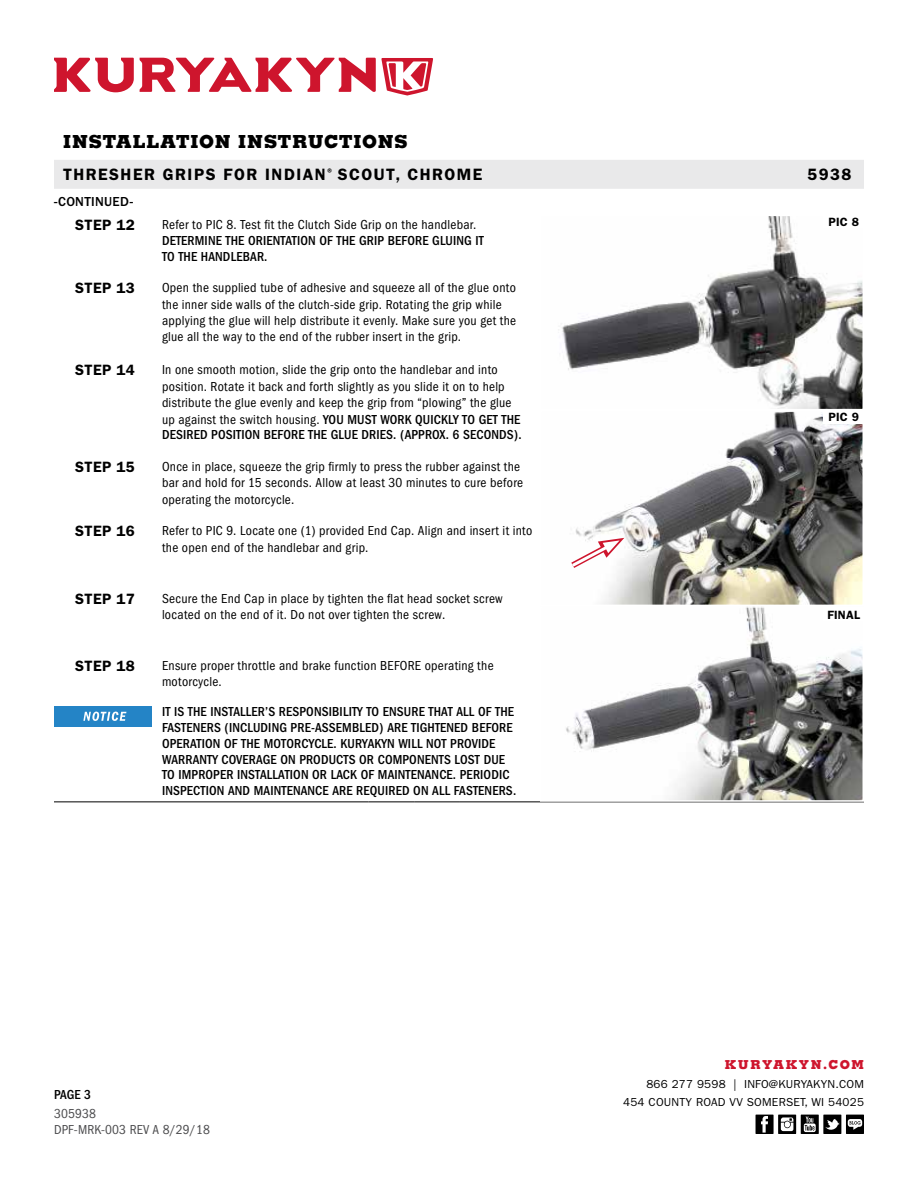
<style>
.page{position:relative;width:918px;height:1188px;background:#fff}
.page>*{position:absolute;margin:0;border:0;box-sizing:border-box;transform-origin:0 0}
.t1{font:800 18px "Memphis";letter-spacing:.04em;color:#000}
.t2{font:600 16.5px "Franklin Gothic";letter-spacing:.09em;color:#000}
.t3{font:600 15px "Franklin Gothic";letter-spacing:.02em;color:#000}
.t4{font:condensed 13.5px/16.5px "Franklin Gothic";letter-spacing:.02em;color:#000}
.t5{font:500 condensed 13.5px/15.8px "Franklin Gothic";letter-spacing:.01em;color:#000}
.t6{font:condensed 13.5px/15.8px "Franklin Gothic";letter-spacing:.01em;color:#4d4d4f}
.t7{font:500 13.5px "Franklin Gothic";letter-spacing:.025em;color:#000}
.t8{font:800 12.3px "Memphis";letter-spacing:.12em;color:#ce152d}
.t9{font:600 12px "Franklin Gothic";letter-spacing:.02em;color:#000}
.t10{font:11.7px/18px "Franklin Gothic";letter-spacing:.02em;color:#000;text-align:right}
.s1{font-weight:500}
</style>
<div class="page">
<svg style="left:54px;top:58px;width:379px;height:38px"></svg>
<div style="left:54px;top:160px;width:810px;height:29px;background:#e9e9ea"></div>
<div style="left:846px;top:1115px;width:18px;height:19px;background:#000"></div>
<svg style="left:848px;top:1119px;width:14px;height:11px"></svg>
<svg style="left:778px;top:1115px;width:18px;height:19px"></svg>
<svg style="left:781px;top:1117px;width:12px;height:14px"></svg>
<div style="left:756px;top:1115px;width:18px;height:19px;background:#000"></div>
<svg style="left:761px;top:1116px;width:7px;height:17px"></svg>
<svg style="left:801px;top:1115px;width:18px;height:19px"></svg>
<svg style="left:804px;top:1117px;width:12px;height:15px"></svg>
<div style="left:823px;top:1115px;width:18px;height:19px;background:#000"></div>
<svg style="left:825px;top:1119px;width:15px;height:11px"></svg>
<hr style="left:54px;top:802px;width:54px;height:1px;background:#000">
<hr style="left:108px;top:802px;width:54px;height:1px;background:#000">
<hr style="left:162px;top:802px;width:206px;height:1px;background:#000">
<hr style="left:368px;top:802px;width:46px;height:1px;background:#000">
<hr style="left:414px;top:802px;width:46px;height:1px;background:#000">
<hr style="left:460px;top:802px;width:80px;height:1px;background:#000">
<hr style="left:540px;top:802px;width:324px;height:1px;background:#000">
<img style="left:558px;top:218px;width:303px;height:385px">
<div style="left:540px;top:215px;width:324px;height:195px;border:2px solid #fff"></div>
<div style="left:540px;top:410px;width:324px;height:196px;border:2px solid #fff"></div>
<img style="left:566px;top:609px;width:295px;height:190px">
<div style="left:540px;top:606px;width:324px;height:196px;border:2px solid #fff"></div>
<div style="left:54px;top:706px;width:97px;height:20px;background:#2484c6"></div>
<svg style="left:83px;top:712px;width:43px;height:9px"></svg>
<svg style="left:565px;top:537px;width:59px;height:36px"></svg>
<div style="left:824px;top:215px;width:40px;height:13px;background:#fff"></div>
<div style="left:824px;top:410px;width:40px;height:13px;background:#fff"></div>
<div style="left:824px;top:608px;width:40px;height:13px;background:#fff"></div>
<h1 class="t1" style="left:63px;top:130px;width:346px">INSTALLATION INSTRUCTIONS</h1>
<p class="t2" style="left:63px;top:165px;width:421px">THRESHER GRIPS FOR INDIAN<sup>®</sup> SCOUT, CHROME</p>
<p class="t2" style="left:807px;top:165px;width:46px">5938</p>
<p class="t7" style="left:54px;top:194px;width:81px">-CONTINUED-</p>
<p class="t3" style="left:75px;top:216px;width:61px">STEP 12</p>
<p class="t4" style="left:162px;top:216px;width:316px">Refer to PIC 8. Test fit the Clutch Side Grip on the handlebar.</p>
<p class="t5" style="left:162px;top:233px;width:323px">DETERMINE THE ORIENTATION OF THE GRIP BEFORE GLUING IT<br>TO THE HANDLEBAR.</p>
<p class="t3" style="left:75px;top:279px;width:61px">STEP 13</p>
<p class="t4" style="left:162px;top:279px;width:356px">Open the supplied tube of adhesive and squeeze all of the glue onto the inner side walls of the clutch-side grip. Rotating the grip while applying the glue will help distribute it evenly. Make sure you get the glue all the way to the end of the rubber insert in the grip.</p>
<p class="t3" style="left:75px;top:361px;width:61px">STEP 14</p>
<p class="t4" style="left:162px;top:362px;width:361px">In one smooth motion, slide the grip onto the handlebar and into position. Rotate it back and forth slightly as you slide it on to help distribute the glue evenly and keep the grip from “plowing” the glue up against the switch housing. <span class="s1">YOU MUST WORK QUICKLY TO GET THE DESIRED POSITION BEFORE THE GLUE DRIES. (APPROX. 6 SECONDS).</span></p>
<p class="t3" style="left:75px;top:458px;width:61px">STEP 15</p>
<p class="t4" style="left:162px;top:458px;width:363px">Once in place, squeeze the grip firmly to press the rubber against the bar and hold for 15 seconds. Allow at least 30 minutes to cure before operating the motorcycle.</p>
<p class="t3" style="left:75px;top:522px;width:61px">STEP 16</p>
<p class="t4" style="left:162px;top:523px;width:372px">Refer to PIC 9. Locate one (1) provided End Cap. Align and insert it into the open end of the handlebar and grip.</p>
<p class="t3" style="left:75px;top:590px;width:61px">STEP 17</p>
<p class="t4" style="left:162px;top:590px;width:342px">Secure the End Cap in place by tighten the flat head socket screw located on the end of it. Do not over tighten the screw.</p>
<p class="t3" style="left:75px;top:657px;width:61px">STEP 18</p>
<p class="t4" style="left:162px;top:657px;width:333px">Ensure proper throttle and brake function BEFORE operating the motorcycle.</p>
<p class="t5" style="left:162px;top:704px;width:356px">IT IS THE INSTALLER’S RESPONSIBILITY TO ENSURE THAT ALL OF THE FASTENERS (INCLUDING PRE-ASSEMBLED) ARE TIGHTENED BEFORE OPERATION OF THE MOTORCYCLE. KURYAKYN WILL NOT PROVIDE WARRANTY COVERAGE ON PRODUCTS OR COMPONENTS LOST DUE TO IMPROPER INSTALLATION OR LACK OF MAINTENANCE. PERIODIC INSPECTION AND MAINTENANCE ARE REQUIRED ON ALL FASTENERS.</p>
<p class="t9" style="left:828px;top:215px;width:32px">PIC 8</p>
<p class="t9" style="left:828px;top:410px;width:32px">PIC 9</p>
<p class="t9" style="left:827px;top:608px;width:34px">FINAL</p>
<p class="t5" style="left:54px;top:1087px;width:39px">PAGE 3</p>
<p class="t6" style="left:54px;top:1106px;width:157px">305938<br>DPF-MRK-003 REV A 8/29/18</p>
<p class="t8" style="left:725px;top:1057px;width:141px">KURYAKYN.COM</p>
<p class="t10" style="left:623px;top:1076px;width:242px">866 277 9598 | INFO@KURYAKYN.COM<br>454 COUNTY ROAD VV SOMERSET, WI 54025</p>
</div>
